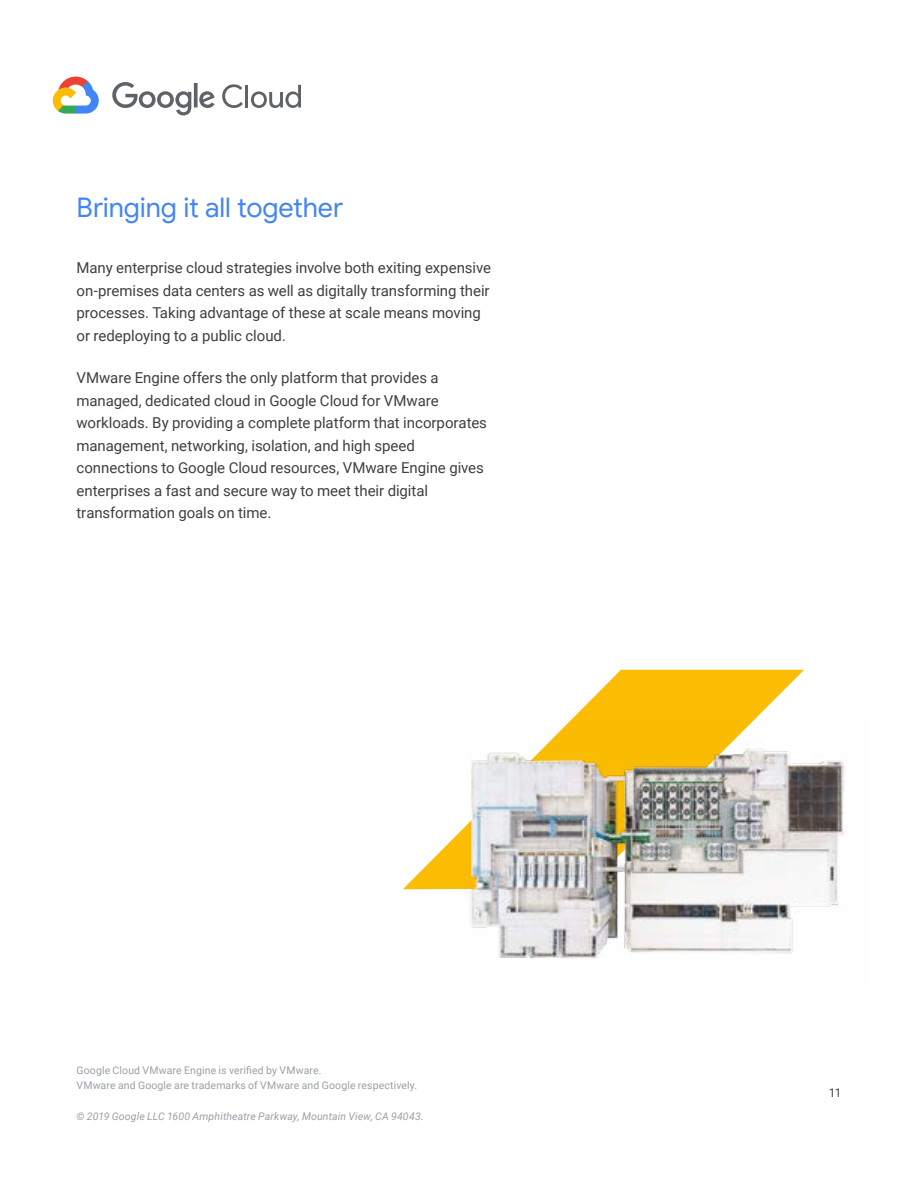
<style>
.page{position:relative;width:918px;height:1188px;background:#fff}
.page>*{position:absolute;margin:0;border:0;box-sizing:border-box;transform-origin:0 0}
.t1{font:27px "Google Sans";letter-spacing:-.005em;color:#4285f4}
.t2{font:15px/22.5px "Roboto";letter-spacing:-.005em;color:#3c4043}
.t3{font:12px "Roboto";color:#3c4043}
.t4{font:10.5px/15px "Roboto";letter-spacing:.01em;color:#9aa0a6}
.t5{font:italic 10.5px "Roboto";letter-spacing:.01em;color:#9aa0a6}
</style>
<div class="page">
<svg style="left:53px;top:77px;width:46px;height:37px"></svg>
<svg style="left:112px;top:82px;width:103px;height:33px"></svg>
<svg style="left:222px;top:84px;width:21px;height:24px"></svg>
<hr style="left:246px;top:85px;width:2px;height:22px;background:#5f6368">
<svg style="left:251px;top:85px;width:50px;height:23px"></svg>
<svg style="left:403px;top:670px;width:401px;height:219px"></svg>
<img style="left:465px;top:718px;width:380px;height:241px">
<h1 class="t1" style="left:76px;top:191px;width:268px">Bringing it all together</h1>
<p class="t2" style="left:76px;top:256px;width:416px">Many enterprise cloud strategies involve both exiting expensive on-premises data centers as well as digitally transforming their processes. Taking advantage of these at scale means moving or redeploying to a public cloud.</p>
<p class="t2" style="left:76px;top:366px;width:412px">VMware Engine offers the only platform that provides a managed, dedicated cloud in Google Cloud for VMware workloads. By providing a complete platform that incorporates management, networking, isolation, and high speed connections to Google Cloud resources, VMware Engine gives enterprises a fast and secure way to meet their digital transformation goals on time.</p>
<p class="t4" style="left:76px;top:1062px;width:342px">Google Cloud VMware Engine is verified by VMware.<br>VMware and Google are trademarks of VMware and Google respectively.</p>
<p class="t5" style="left:76px;top:1108px;width:349px">© 2019 Google LLC 1600 Amphitheatre Parkway, Mountain View, CA 94043.</p>
<p class="t3" style="left:829px;top:1084px;width:14px">11</p>
</div>
